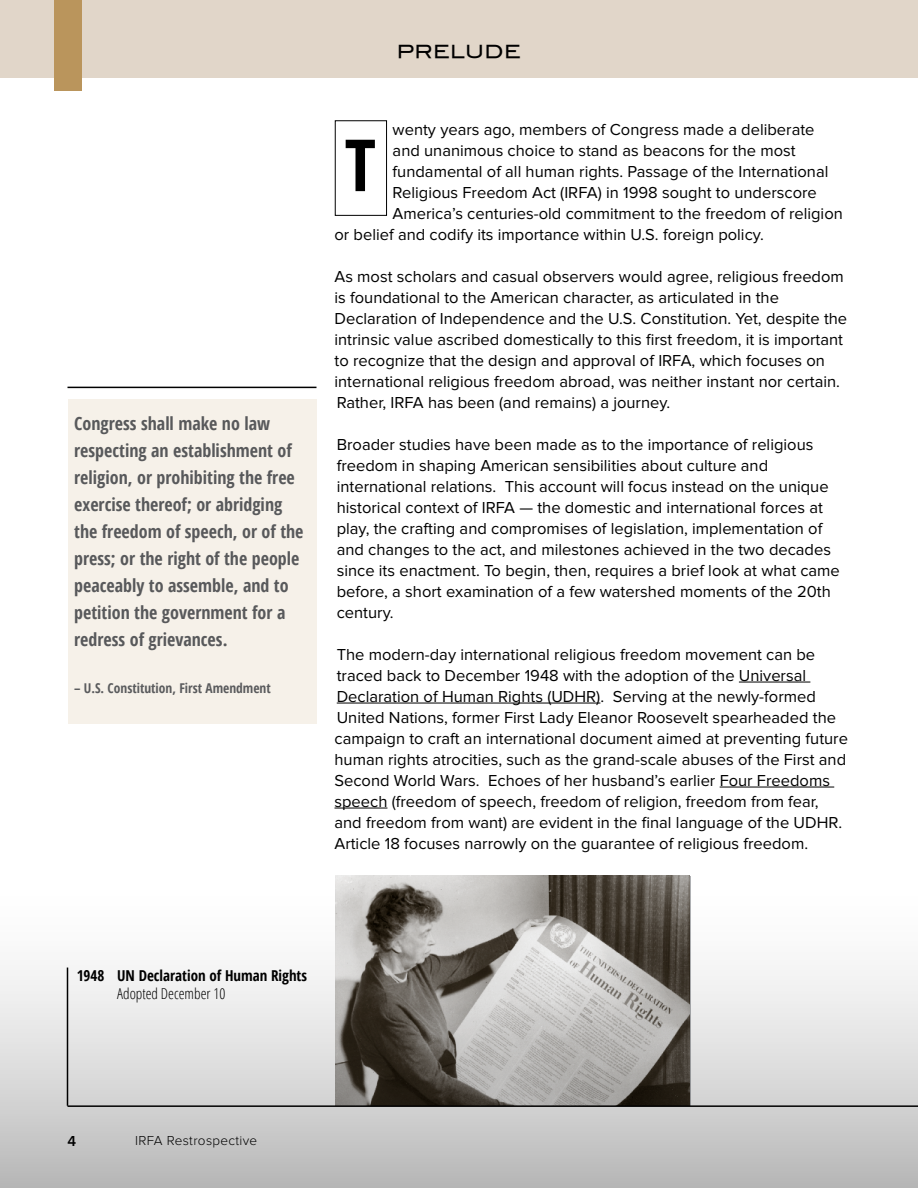
<style>
.page{position:relative;width:918px;height:1188px;background:#fff}
.page>*{position:absolute;margin:0;border:0;box-sizing:border-box;transform-origin:0 0}
.t1{font:700 condensed 72px "Open Sans";color:#000}
.t2{font:700 condensed 18px/27px "Open Sans";color:#58595b}
.t3{font:18px "Blair Md ITCTT Medium";letter-spacing:.025em;color:#000}
.t4{font:16.5px/21px "Proxima Nova";color:#000}
.t5{font:700 condensed 15px "Open Sans";color:#000}
.t6{font:300 condensed 15px "Open Sans";color:#000}
.t7{font:600 15px "Proxima Nova";color:#000}
.t8{font:700 condensed 13.5px "Open Sans";color:#5a5b5d}
.t9{font:300 13.5px "Proxima Nova";letter-spacing:.025em;color:#000}
</style>
<div class="page">
<hr style="left:739px;top:682px;width:71px;height:1px;background:#000">
<hr style="left:337px;top:703px;width:263px;height:1px;background:#000">
<hr style="left:720px;top:787px;width:114px;height:1px;background:#000">
<hr style="left:334px;top:808px;width:53px;height:1px;background:#000">
<div style="left:0;top:0;width:918px;height:76px;background:#e1d6c9"></div>
<svg style="left:0;top:875px;width:918px;height:313px"></svg>
<hr style="left:68px;top:387px;width:248px;height:1px;background:#000">
<div style="left:68px;top:399px;width:248px;height:325px;background:#f6f1e9"></div>
<div style="left:335px;top:120px;width:52px;height:96px;border:1px solid #000"></div>
<hr style="left:0;top:75px;width:918px;height:3px;background:#e1d6c9">
<div style="left:54px;top:0;width:27px;height:91px;background:#ba955c"></div>
<p class="t2" style="left:74px;top:410px;width:231px">Congress shall make no law respecting an establishment of religion, or prohibiting the free exercise thereof; or abridging the freedom of speech, or of the press; or the right of the people peaceably to assemble, and to petition the government for a redress of grievances.</p>
<p class="t8" style="left:74px;top:679px;width:198px">– U.S. Constitution, First Amendment</p>
<p class="t3" style="left:397px;top:41px;width:126px">PRELUDE</p>
<p class="t4" style="left:393px;top:119px;width:423px">wenty years ago, members of Congress made a deliberate</p>
<p class="t4" style="left:393px;top:140px;width:405px">and unanimous choice to stand as beacons for the most</p>
<p class="t4" style="left:393px;top:161px;width:437px">fundamental of all human rights. Passage of the International</p>
<p class="t4" style="left:393px;top:182px;width:426px">Religious Freedom Act (IRFA) in 1998 sought to underscore</p>
<p class="t4" style="left:393px;top:203px;width:452px">America’s centuries-old commitment to the freedom of religion</p>
<p class="t4" style="left:335px;top:224px;width:431px">or belief and codify its importance within U.S. foreign policy.</p>
<p class="t4" style="left:335px;top:266px;width:514px">As most scholars and casual observers would agree, religious freedom is foundational to the American character, as articulated in the Declaration of Independence and the U.S. Constitution. Yet, despite the intrinsic value ascribed domestically to this first freedom, it is important to recognize that the design and approval of IRFA, which focuses on international religious freedom abroad, was neither instant nor certain.<br>Rather, IRFA has been (and remains) a journey.</p>
<p class="t4" style="left:337px;top:434px;width:505px">Broader studies have been made as to the importance of religious freedom in shaping American sensibilities about culture and international relations. This account will focus instead on the unique historical context of IRFA — the domestic and international forces at play, the crafting and compromises of legislation, implementation of and changes to the act, and milestones achieved in the two decades since its enactment. To begin, then, requires a brief look at what came before, a short examination of a few watershed moments of the 20th century.</p>
<p class="t4" style="left:335px;top:644px;width:515px">The modern-day international religious freedom movement can be traced back to December 1948 with the adoption of the Universal Declaration of Human Rights (UDHR). Serving at the newly-formed United Nations, former First Lady Eleanor Roosevelt spearheaded the campaign to craft an international document aimed at preventing future human rights atrocities, such as the grand-scale abuses of the First and Second World Wars. Echoes of her husband’s earlier Four Freedoms speech (freedom of speech, freedom of religion, freedom from fear, and freedom from want) are evident in the final language of the UDHR.<br>Article 18 focuses narrowly on the guarantee of religious freedom.</p>
<h1 class="t1" style="left:345px;top:115px;width:33px">T</h1>
<p class="t5" style="left:77px;top:965px;width:232px">1948 UN Declaration of Human Rights</p>
<p class="t6" style="left:117px;top:983px;width:110px">Adopted December 10</p>
<p class="t7" style="left:68px;top:1132px;width:10px">4</p>
<p class="t9" style="left:135px;top:1132px;width:124px">IRFA Restrospective</p>
</div>
